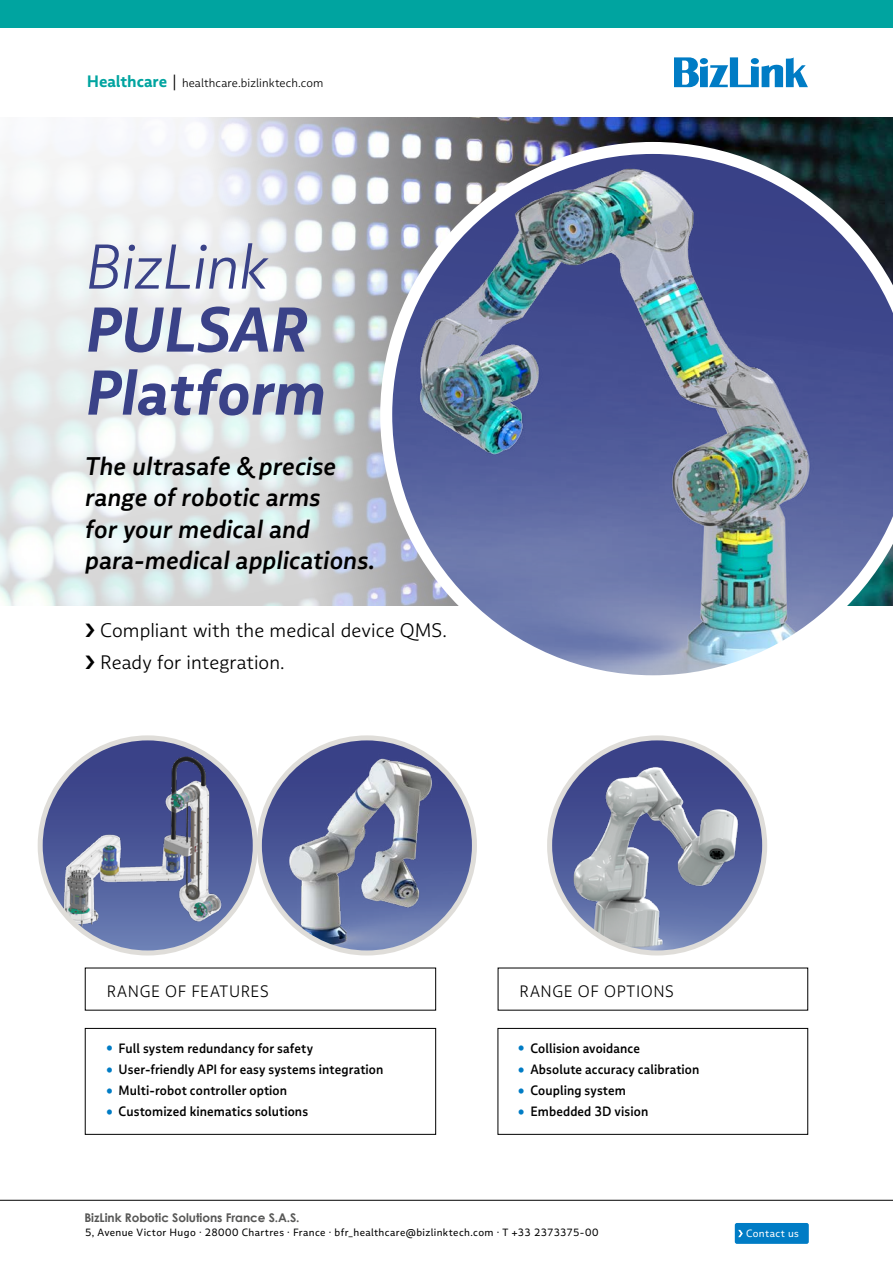
<style>
.page{position:relative;width:893px;height:1263px;background:#fff}
.page>*{position:absolute;margin:0;border:0;box-sizing:border-box;transform-origin:0 0}
.t1{font:italic 700 63px/63px "Multiple Sans Alt II";letter-spacing:-.005em;color:#3a4288}
.t2{font:italic 300 63px "Multiple Sans Alt II";letter-spacing:-.01em;color:#3a4288}
.t3{font:italic 600 25.5px/31.5px "Multiple Sans Alt II";color:#000}
.t4{font:300 19.5px/31.5px "Multiple Sans Alt II";letter-spacing:.005em;color:#000}
.t5{font:300 16.5px "Multiple Sans Pro";letter-spacing:.04em;color:#000;scale:.95 1}
.t6{font:600 13.5px "Multiple Sans Pro";letter-spacing:.01em;color:#000;scale:.95 1}
.t7{font:300 12px "Multiple Sans Pro";letter-spacing:.01em;color:#000}
.t8{font:700 12px "Century Gothic";letter-spacing:-.005em;color:#575756}
.t9{font:10.5px "Multiple Sans Pro";letter-spacing:.035em;color:#000}
.t10{font:10.5px "Multiple Sans Pro";letter-spacing:.035em;color:#fff}
.s1{font-weight:700;font-size:16.5px;color:#00a4a0}
.s2{font-size:16.5px}
.s3{font-weight:400;font-size:18px;color:#007cc5}
</style>
<div class="page">
<img style="left:0;top:117px;width:893px;height:489px">
<svg style="left:550px;top:738px;width:215px;height:215px"></svg>
<img style="left:550px;top:755px;width:215px;height:196px">
<div style="left:547px;top:735px;width:220px;height:220px;border:5px solid #dfddd9;border-radius:50%"></div>
<svg style="left:40px;top:738px;width:215px;height:215px"></svg>
<img style="left:47px;top:745px;width:190px;height:187px">
<div style="left:38px;top:735px;width:220px;height:220px;border:5px solid #dfddd9;border-radius:50%"></div>
<img style="left:259px;top:738px;width:215px;height:215px;border-radius:108px">
<div style="left:257px;top:735px;width:220px;height:220px;border:5px solid #dfddd9;border-radius:50%"></div>
<img style="left:380px;top:142px;width:513px;height:534px">
<div style="left:85px;top:1028px;width:351px;height:106px;border:1px solid #000"></div>
<div style="left:498px;top:1028px;width:310px;height:106px;border:1px solid #000"></div>
<svg style="left:0;top:1200px;width:893px;height:44px"></svg>
<svg style="left:674px;top:57px;width:134px;height:30px"></svg>
<div style="left:735px;top:1223px;width:74px;height:21px;background:#007cc5;border-radius:2px"></div>
<svg style="left:738px;top:1230px;width:5px;height:7px"></svg>
<div style="left:0;top:0;width:893px;height:28px;background:#00a4a0"></div>
<p class="t7" style="left:87px;top:76px;width:238px"><span class="s1">Healthcare</span> <span class="s2">|</span> healthcare.bizlinktech.com</p>
<h1 class="t2" style="left:85px;top:229px;width:185px">BizLink</h1>
<h1 class="t1" style="left:85px;top:298px;width:243px">PULSAR<br>Platform</h1>
<h2 class="t3" style="left:85px;top:450px;width:291px">The ultrasafe &amp; precise range of robotic arms<br>for your medical and para-medical applications.</h2>
<h3 class="t4" style="left:100px;top:614px;width:348px">Compliant with the medical device QMS.<br>Ready for integration.</h3>
<p class="t5" style="left:107px;top:982px;width:172px">RANGE OF FEATURES</p>
<p class="t5" style="left:519px;top:982px;width:164px">RANGE OF OPTIONS</p>
<p class="t6" style="left:106px;top:1039px;width:220px"><span class="s3">•</span> Full system redundancy for safety</p>
<p class="t6" style="left:106px;top:1061px;width:294px"><span class="s3">•</span> User-friendly API for easy systems integration</p>
<p class="t6" style="left:106px;top:1082px;width:192px"><span class="s3">•</span> Multi-robot controller option</p>
<p class="t6" style="left:106px;top:1103px;width:214px"><span class="s3">•</span> Customized kinematics solutions</p>
<p class="t6" style="left:518px;top:1039px;width:130px"><span class="s3">•</span> Collision avoidance</p>
<p class="t6" style="left:518px;top:1061px;width:193px"><span class="s3">•</span> Absolute accuracy calibration</p>
<p class="t6" style="left:518px;top:1082px;width:116px"><span class="s3">•</span> Coupling system</p>
<p class="t6" style="left:518px;top:1103px;width:139px"><span class="s3">•</span> Embedded 3D vision</p>
<p class="t8" style="left:84px;top:1209px;width:217px">BizLink Robotic Solutions France S.A.S.</p>
<p class="t9" style="left:85px;top:1226px;width:515px">5, Avenue Victor Hugo · 28000 Chartres · France · bfr_healthcare@bizlinktech.com · T +33 2373375-00</p>
<p class="t10" style="left:746px;top:1227px;width:54px">Contact us</p>
</div>
